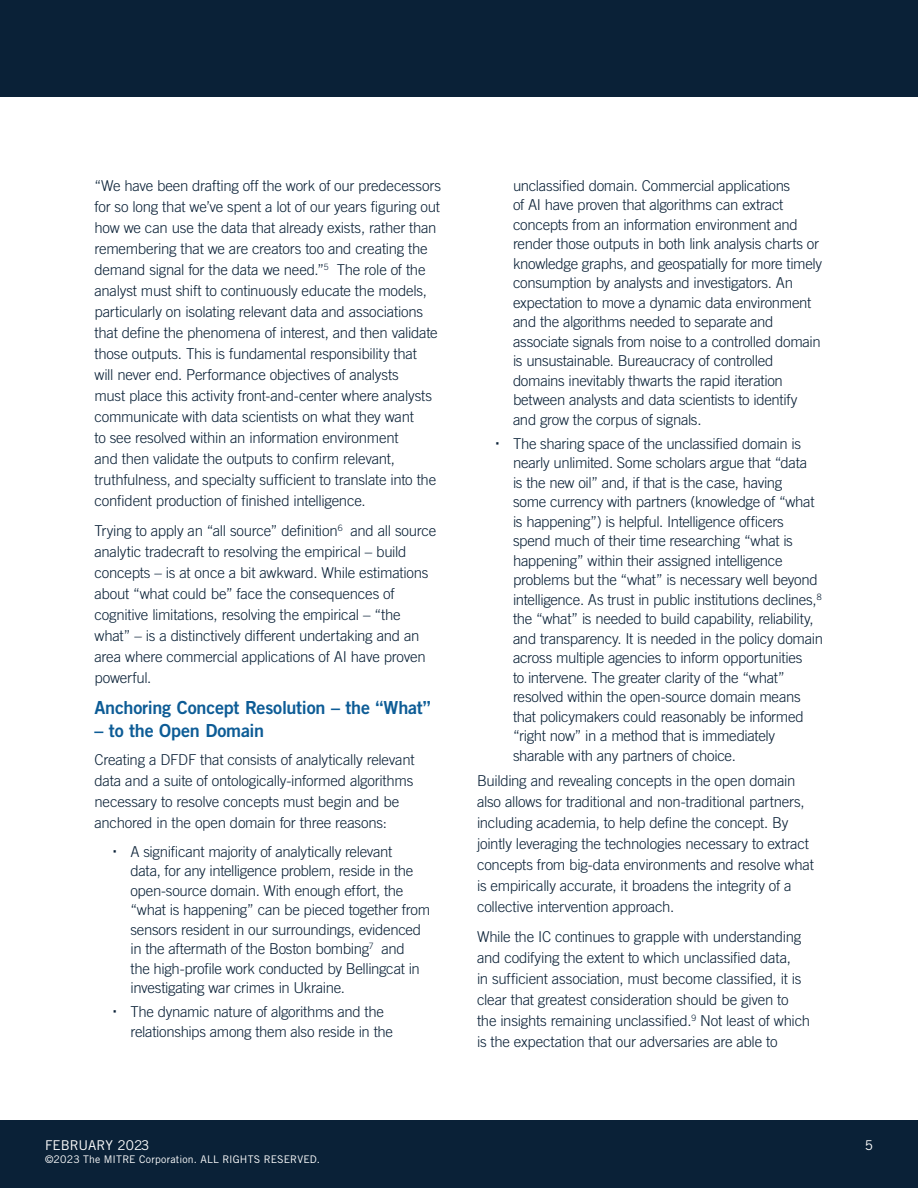
<style>
.page{position:relative;width:918px;height:1188px;background:#fff}
.page>*{position:absolute;margin:0;border:0;box-sizing:border-box;transform-origin:0 0}
.t1{font:18px "Trade Gothic LT Pro Bd 2";letter-spacing:-.015em;color:#0d5c96}
.t2{font:300 15px/21px "Trade Gothic LT Pro";letter-spacing:-.02em;color:#0a2137}
.t3{font:13.5px "Trade Gothic LT Pro";color:#fff}
.t4{font:10.5px "Trade Gothic LT Pro";letter-spacing:.015em;color:#fff}
</style>
<div class="page">
<div style="left:0;top:1120px;width:918px;height:68px;background:#0a2137"></div>
<div style="left:0;top:0;width:918px;height:97px;background:#0a2137"></div>
<p class="t2" style="left:94px;top:175px;width:348px">“We have been drafting off the work of our predecessors for so long that we’ve spent a lot of our years figuring out how we can use the data that already exists, rather than remembering that we are creators too and creating the demand signal for the data we need.”<sup>5</sup> The role of the analyst must shift to continuously educate the models, particularly on isolating relevant data and associations that define the phenomena of interest, and then validate those outputs. This is fundamental responsibility that<br>will never end. Performance objectives of analysts<br>must place this activity front-and-center where analysts communicate with data scientists on what they want<br>to see resolved within an information environment<br>and then validate the outputs to confirm relevant, truthfulness, and specialty sufficient to translate into the confident production of finished intelligence.</p>
<p class="t2" style="left:94px;top:520px;width:343px">Trying to apply an “all source” definition<sup>6</sup> and all source analytic tradecraft to resolving the empirical – build concepts – is at once a bit awkward. While estimations about “what could be” face the consequences of cognitive limitations, resolving the empirical – “the what” – is a distinctively different undertaking and an area where commercial applications of AI have proven powerful.</p>
<p class="t1" style="left:94px;top:697px;width:338px">Anchoring Concept Resolution – the “What”</p>
<p class="t1" style="left:94px;top:719px;width:171px">– to the Open Domain</p>
<p class="t2" style="left:94px;top:749px;width:322px">Creating a DFDF that consists of analytically relevant data and a suite of ontologically-informed algorithms necessary to resolve concepts must begin and be anchored in the open domain for three reasons:</p>
<p class="t2" style="left:130px;top:842px;width:301px;line-height:19.5px">A significant majority of analytically relevant<br>data, for any intelligence problem, reside in the open-source domain. With enough effort, the “what is happening” can be pieced together from sensors resident in our surroundings, evidenced in the aftermath of the Boston bombing<sup>7</sup> and<br>the high-profile work conducted by Bellingcat in investigating war crimes in Ukraine.</p>
<p class="t2" style="left:130px;top:1002px;width:264px;line-height:19.5px">The dynamic nature of algorithms and the relationships among them also reside in the</p>
<p class="t2" style="left:513px;top:176px;width:311px;line-height:19.5px">unclassified domain. Commercial applications<br>of AI have proven that algorithms can extract concepts from an information environment and render those outputs in both link analysis charts or knowledge graphs, and geospatially for more timely consumption by analysts and investigators. An expectation to move a dynamic data environment and the algorithms needed to separate and associate signals from noise to a controlled domain is unsustainable. Bureaucracy of controlled domains inevitably thwarts the rapid iteration between analysts and data scientists to identify and grow the corpus of signals.</p>
<p class="t2" style="left:513px;top:434px;width:312px;line-height:19.5px">The sharing space of the unclassified domain is nearly unlimited. Some scholars argue that “data<br>is the new oil” and, if that is the case, having<br>some currency with partners (knowledge of “what is happening”) is helpful. Intelligence officers spend much of their time researching “what is happening” within their assigned intelligence problems but the “what” is necessary well beyond intelligence. As trust in public institutions declines,<sup>8 </sup>the “what” is needed to build capability, reliability, and transparency. It is needed in the policy domain across multiple agencies to inform opportunities<br>to intervene. The greater clarity of the “what” resolved within the open-source domain means that policymakers could reasonably be informed “right now” in a method that is immediately sharable with any partners of choice.</p>
<p class="t2" style="left:477px;top:770px;width:338px">Building and revealing concepts in the open domain also allows for traditional and non-traditional partners, including academia, to help define the concept. By jointly leveraging the technologies necessary to extract concepts from big-data environments and resolve what is empirically accurate, it broadens the integrity of a collective intervention approach.</p>
<p class="t2" style="left:477px;top:926px;width:335px">While the IC continues to grapple with understanding and codifying the extent to which unclassified data,<br>in sufficient association, must become classified, it is clear that greatest consideration should be given to the insights remaining unclassified.<sup>9</sup> Not least of which is the expectation that our adversaries are able to</p>
<p class="t3" style="left:45px;top:1137px;width:106px">FEBRUARY 2023</p>
<p class="t3" style="left:865px;top:1137px;width:10px">5</p>
<p class="t4" style="left:45px;top:1153px;width:277px">©2023 The MITRE Corporation. ALL RIGHTS RESERVED.</p>
</div>
